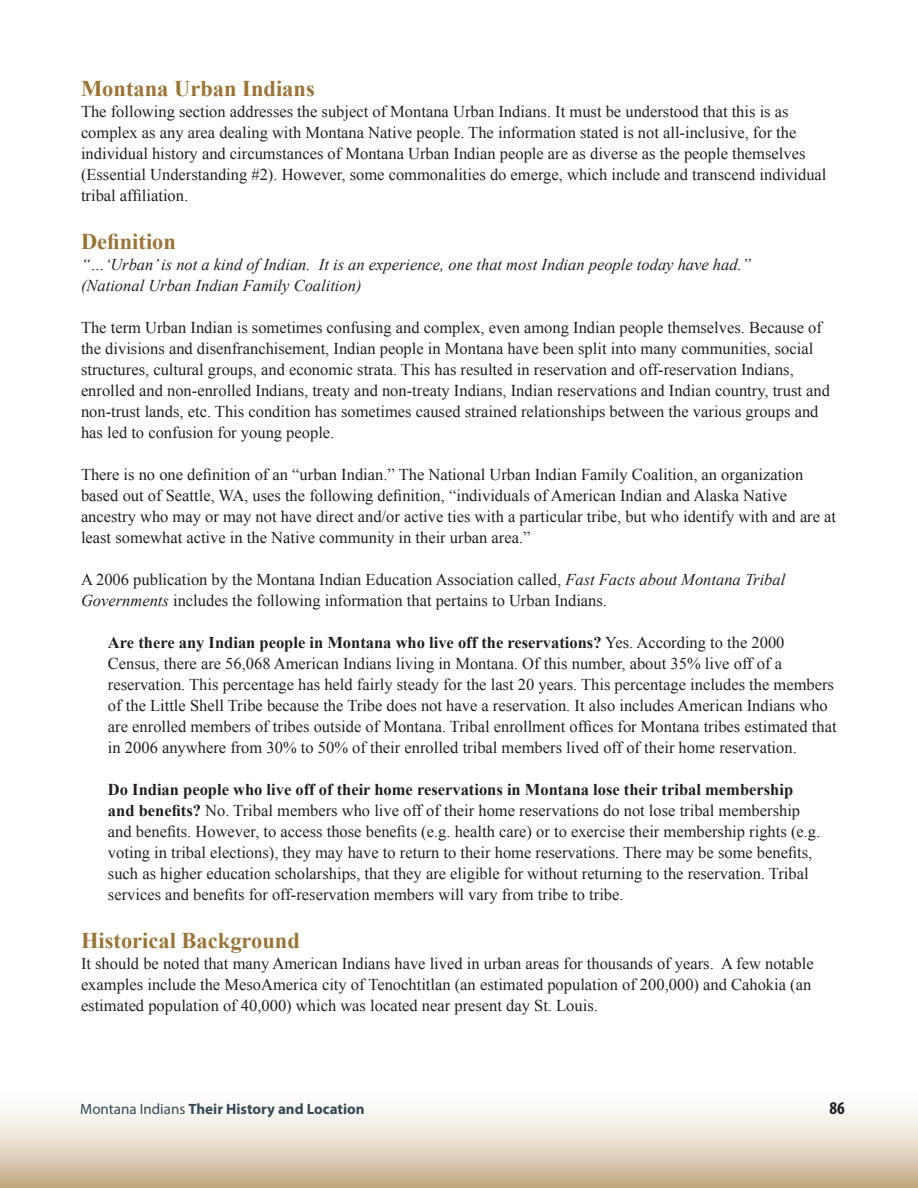
<style>
.page{position:relative;width:918px;height:1188px;background:#fff}
.page>*{position:absolute;margin:0;border:0;box-sizing:border-box;transform-origin:0 0}
.t1{font:700 22.5px "Times New Roman";color:#9b7437}
.t2{font:700 condensed 18px "Myriad Pro";color:#231f20}
.t3{font:16.5px/21px "Times New Roman";color:#231f20}
.t4{font:italic 16.5px/21px "Times New Roman";color:#231f20}
.t5{font:700 15px "Myriad Pro";color:#354955}
.s1{font-style:italic}
.s2{font-weight:700}
.s3{font-weight:400}
</style>
<div class="page">
<div style="left:0;top:1087px;width:918px;height:101px;background:linear-gradient(to bottom,#fff,#c6b08e)"></div>
<h1 class="t1" style="left:81px;top:76px;width:235px">Montana Urban Indians</h1>
<p class="t3" style="left:81px;top:101px;width:747px">The following section addresses the subject of Montana Urban Indians. It must be understood that this is as complex as any area dealing with Montana Native people. The information stated is not all-inclusive, for the individual history and circumstances of Montana Urban Indian people are as diverse as the people themselves (Essential Understanding #2). However, some commonalities do emerge, which include and transcend individual tribal affiliation.</p>
<h1 class="t1" style="left:81px;top:229px;width:97px">Definition</h1>
<p class="t4" style="left:81px;top:254px;width:672px">“…‘Urban’ is not a kind of Indian. It is an experience, one that most Indian people today have had.” (National Urban Indian Family Coalition)</p>
<p class="t3" style="left:81px;top:317px;width:750px">The term Urban Indian is sometimes confusing and complex, even among Indian people themselves. Because of the divisions and disenfranchisement, Indian people in Montana have been split into many communities, social structures, cultural groups, and economic strata. This has resulted in reservation and off-reservation Indians, enrolled and non-enrolled Indians, treaty and non-treaty Indians, Indian reservations and Indian country, trust and non-trust lands, etc. This condition has sometimes caused strained relationships between the various groups and has led to confusion for young people.</p>
<p class="t3" style="left:81px;top:464px;width:757px">There is no one definition of an “urban Indian.” The National Urban Indian Family Coalition, an organization based out of Seattle, WA, uses the following definition, “individuals of American Indian and Alaska Native ancestry who may or may not have direct and/or active ties with a particular tribe, but who identify with and are at least somewhat active in the Native community in their urban area.”</p>
<p class="t3" style="left:81px;top:569px;width:706px">A 2006 publication by the Montana Indian Education Association called, <span class="s1">Fast Facts about Montana Tribal<br>Governments</span> includes the following information that pertains to Urban Indians.</p>
<p class="t3" style="left:108px;top:632px;width:730px"><span class="s2">Are there any Indian people in Montana who live off the reservations?</span> Yes. According to the 2000<br>Census, there are 56,068 American Indians living in Montana. Of this number, about 35% live off of a reservation. This percentage has held fairly steady for the last 20 years. This percentage includes the members of the Little Shell Tribe because the Tribe does not have a reservation. It also includes American Indians who are enrolled members of tribes outside of Montana. Tribal enrollment offices for Montana tribes estimated that in 2006 anywhere from 30% to 50% of their enrolled tribal members lived off of their home reservation.</p>
<p class="t3" style="left:108px;top:779px;width:714px"><span class="s2">Do Indian people who live off of their home reservations in Montana lose their tribal membership and benefits?</span> No. Tribal members who live off of their home reservations do not lose tribal membership and benefits. However, to access those benefits (e.g. health care) or to exercise their membership rights (e.g. voting in tribal elections), they may have to return to their home reservations. There may be some benefits, such as higher education scholarships, that they are eligible for without returning to the reservation. Tribal services and benefits for off-reservation members will vary from tribe to tribe.</p>
<h1 class="t1" style="left:81px;top:928px;width:220px">Historical Background</h1>
<p class="t3" style="left:81px;top:953px;width:734px">It should be noted that many American Indians have lived in urban areas for thousands of years. A few notable examples include the MesoAmerica city of Tenochtitlan (an estimated population of 200,000) and Cahokia (an estimated population of 40,000) which was located near present day St. Louis.</p>
<p class="t5" style="left:80px;top:1099px;width:286px"><span class="s3">Montana Indians</span> Their History and Location</p>
<p class="t2" style="left:830px;top:1097px;width:17px">86</p>
</div>
